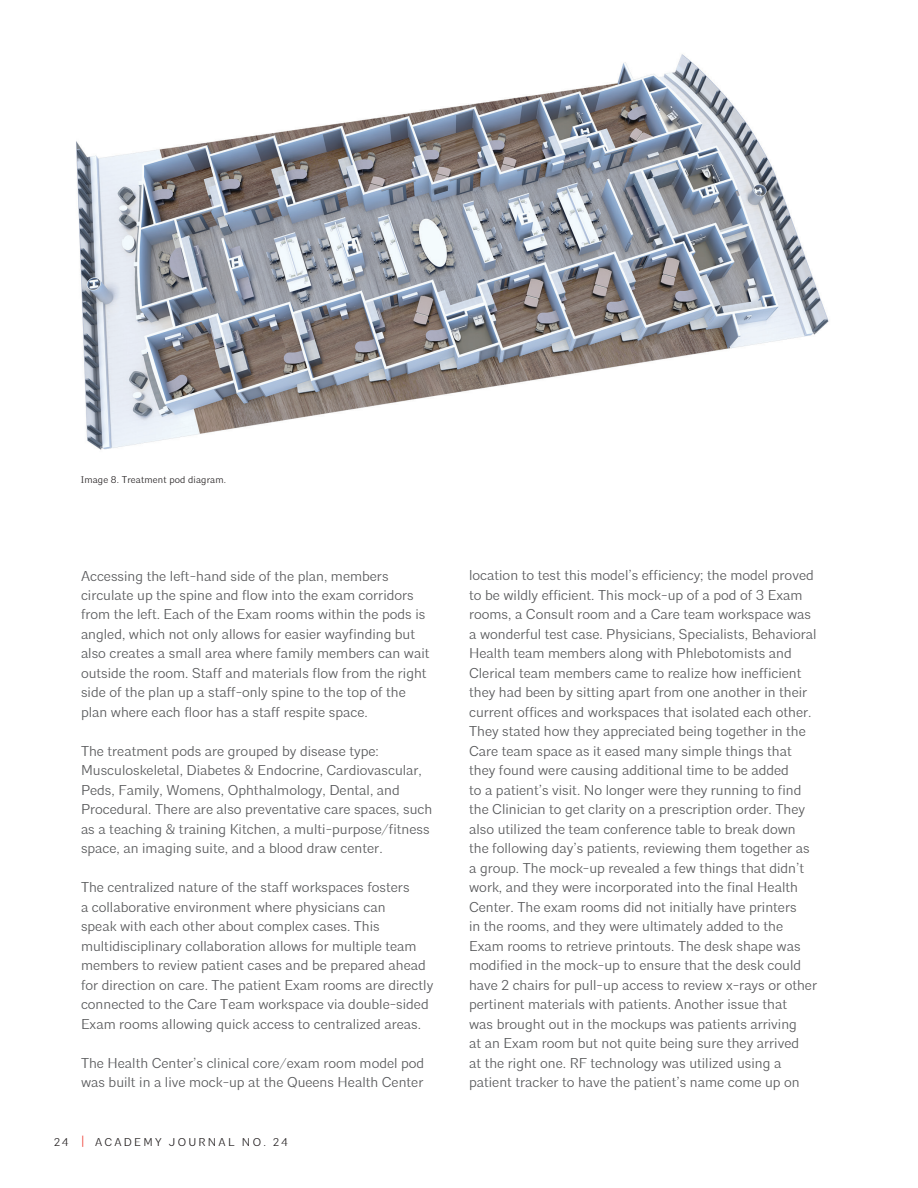
<style>
.page{position:relative;width:918px;height:1188px;background:#fff}
.page>*{position:absolute;margin:0;border:0;box-sizing:border-box;transform-origin:0 0}
.t1{font:300 14.25px/19.5px "Architype";color:#57585a}
.t2{font:300 11.25px "Architype";letter-spacing:.2em;color:#231f20}
.t3{font:300 9.75px "Architype";letter-spacing:.015em;color:#231f20}
.s1{font-size:13.5px;color:#ee3e34}
</style>
<div class="page">
<img style="left:76px;top:54px;width:753px;height:396px">
<p class="t3" style="left:81px;top:474px;width:147px">Image 8. Treatment pod diagram.</p>
<p class="t1" style="left:81px;top:566px;width:350px">Accessing the left-hand side of the plan, members circulate up the spine and flow into the exam corridors from the left. Each of the Exam rooms within the pods is angled, which not only allows for easier wayfinding but also creates a small area where family members can wait outside the room. Staff and materials flow from the right side of the plan up a staff-only spine to the top of the plan where each floor has a staff respite space.</p>
<p class="t1" style="left:81px;top:742px;width:353px">The treatment pods are grouped by disease type:<br>Musculoskeletal, Diabetes &amp; Endocrine, Cardiovascular, Peds, Family, Womens, Ophthalmology, Dental, and Procedural. There are also preventative care spaces, such as a teaching &amp; training Kitchen, a multi-purpose/fitness space, an imaging suite, and a blood draw center.</p>
<p class="t1" style="left:81px;top:878px;width:354px">The centralized nature of the staff workspaces fosters<br>a collaborative environment where physicians can<br>speak with each other about complex cases. This multidisciplinary collaboration allows for multiple team members to review patient cases and be prepared ahead for direction on care. The patient Exam rooms are directly connected to the Care Team workspace via double-sided Exam rooms allowing quick access to centralized areas.</p>
<p class="t1" style="left:81px;top:1053px;width:345px">The Health Center’s clinical core/exam room model pod was built in a live mock-up at the Queens Health Center</p>
<p class="t2" style="left:54px;top:1135px;width:235px">24 <span class="s1">|</span> ACADEMY JOURNAL NO. 24</p>
<p class="t1" style="left:469px;top:566px;width:349px">location to test this model’s efficiency; the model proved to be wildly efficient. This mock-up of a pod of 3 Exam rooms, a Consult room and a Care team workspace was a wonderful test case. Physicians, Specialists, Behavioral Health team members along with Phlebotomists and Clerical team members came to realize how inefficient they had been by sitting apart from one another in their current offices and workspaces that isolated each other.<br>They stated how they appreciated being together in the Care team space as it eased many simple things that they found were causing additional time to be added<br>to a patient’s visit. No longer were they running to find the Clinician to get clarity on a prescription order. They also utilized the team conference table to break down the following day’s patients, reviewing them together as a group. The mock-up revealed a few things that didn’t work, and they were incorporated into the final Health Center. The exam rooms did not initially have printers<br>in the rooms, and they were ultimately added to the Exam rooms to retrieve printouts. The desk shape was modified in the mock-up to ensure that the desk could have 2 chairs for pull-up access to review x-rays or other pertinent materials with patients. Another issue that<br>was brought out in the mockups was patients arriving<br>at an Exam room but not quite being sure they arrived<br>at the right one. RF technology was utilized using a patient tracker to have the patient’s name come up on</p>
</div>
